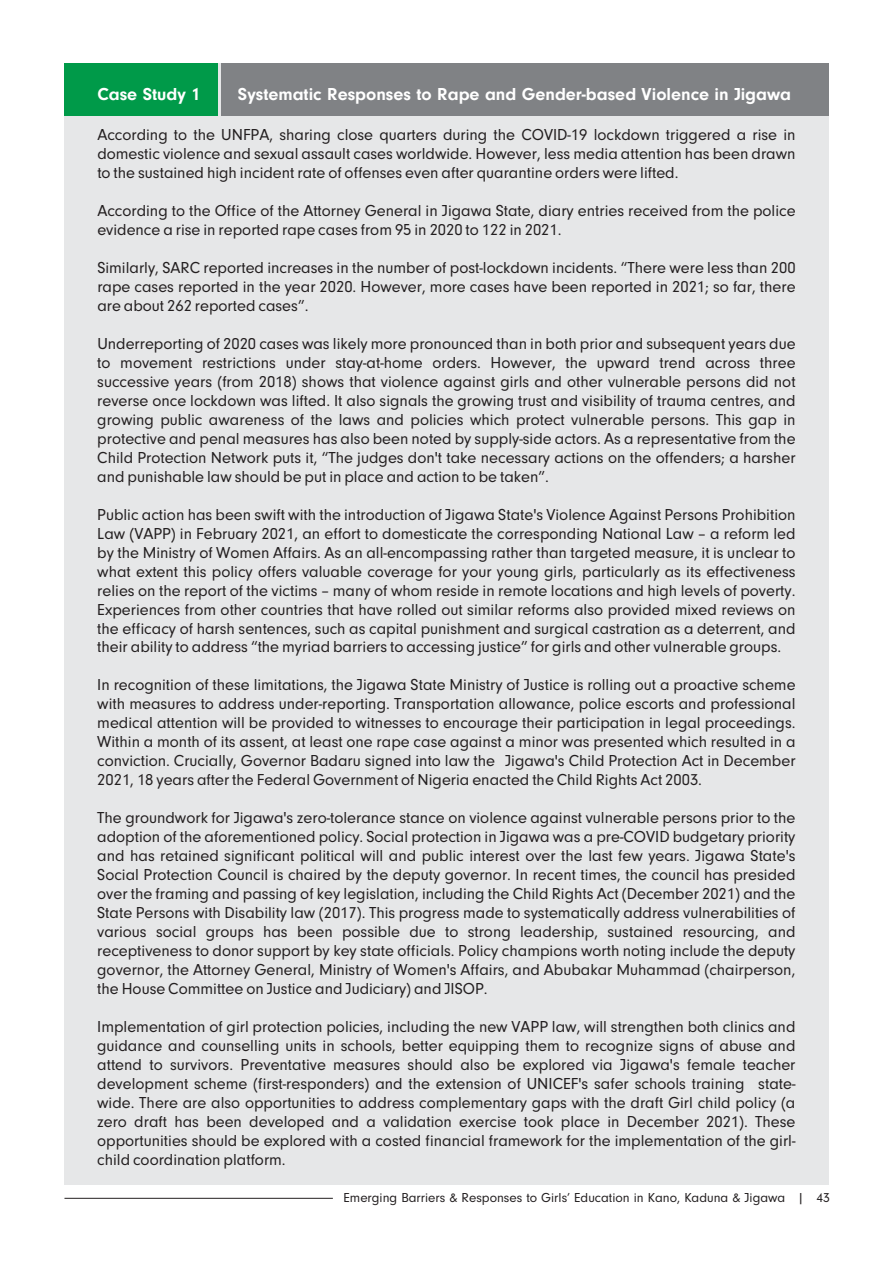
<style>
.page{position:relative;width:893px;height:1263px;background:#fff}
.page>*{position:absolute;margin:0;border:0;box-sizing:border-box;transform-origin:0 0}
.t1{font:700 18px "Neuzeit Gro";color:#fff}
.t2{font:16.5px/18.9px "Neuzeit Gro";color:#231f20;text-align:justify}
.t3{font:13.5px "Neuzeit Gro";color:#231f20}
</style>
<div class="page">
<div style="left:64px;top:63px;width:765px;height:1121px;background:#e6e7e8"></div>
<div style="left:221px;top:63px;width:608px;height:52px;background:#808285"></div>
<div style="left:64px;top:63px;width:154px;height:52px;background:#009a49"></div>
<hr style="left:64px;top:1198px;width:269px;height:1px;background:#231f20">
<p class="t1" style="left:97px;top:87px;width:104px">Case Study 1</p>
<p class="t1" style="left:238px;top:87px;width:555px">Systematic Responses to Rape and Gender-based Violence in Jigawa</p>
<p class="t2" style="left:97px;top:127px;width:700px">According to the UNFPA, sharing close quarters during the COVID-19 lockdown triggered a rise in domestic violence and sexual assault cases worldwide. However, less media attention has been drawn to the sustained high incident rate of offenses even after quarantine orders were lifted.</p>
<p class="t2" style="left:97px;top:203px;width:700px">According to the Office of the Attorney General in Jigawa State, diary entries received from the police evidence a rise in reported rape cases from 95 in 2020 to 122 in 2021.</p>
<p class="t2" style="left:97px;top:260px;width:700px">Similarly, SARC reported increases in the number of post-lockdown incidents. “There were less than 200 rape cases reported in the year 2020. However, more cases have been reported in 2021; so far, there are about 262 reported cases”.</p>
<p class="t2" style="left:97px;top:335px;width:700px">Underreporting of 2020 cases was likely more pronounced than in both prior and subsequent years due to movement restrictions under stay-at-home orders. However, the upward trend across three successive years (from 2018) shows that violence against girls and other vulnerable persons did not reverse once lockdown was lifted. It also signals the growing trust and visibility of trauma centres, and growing public awareness of the laws and policies which protect vulnerable persons. This gap in protective and penal measures has also been noted by supply-side actors. As a representative from the Child Protection Network puts it, “The judges don't take necessary actions on the offenders; a harsher and punishable law should be put in place and action to be taken”.</p>
<p class="t2" style="left:97px;top:506px;width:700px">Public action has been swift with the introduction of Jigawa State's Violence Against Persons Prohibition Law (VAPP) in February 2021, an effort to domesticate the corresponding National Law – a reform led by the Ministry of Women Affairs. As an all-encompassing rather than targeted measure, it is unclear to what extent this policy offers valuable coverage for your young girls, particularly as its effectiveness relies on the report of the victims – many of whom reside in remote locations and high levels of poverty.<br>Experiences from other countries that have rolled out similar reforms also provided mixed reviews on the efficacy of harsh sentences, such as capital punishment and surgical castration as a deterrent, and their ability to address “the myriad barriers to accessing justice” for girls and other vulnerable groups.</p>
<p class="t2" style="left:97px;top:677px;width:700px">In recognition of these limitations, the Jigawa State Ministry of Justice is rolling out a proactive scheme with measures to address under-reporting. Transportation allowance, police escorts and professional medical attention will be provided to witnesses to encourage their participation in legal proceedings.<br>Within a month of its assent, at least one rape case against a minor was presented which resulted in a conviction. Crucially, Governor Badaru signed into law the Jigawa's Child Protection Act in December 2021, 18 years after the Federal Government of Nigeria enacted the Child Rights Act 2003.</p>
<p class="t2" style="left:97px;top:810px;width:700px">The groundwork for Jigawa's zero-tolerance stance on violence against vulnerable persons prior to the adoption of the aforementioned policy. Social protection in Jigawa was a pre-COVID budgetary priority and has retained significant political will and public interest over the last few years. Jigawa State's Social Protection Council is chaired by the deputy governor. In recent times, the council has presided over the framing and passing of key legislation, including the Child Rights Act (December 2021) and the State Persons with Disability law (2017). This progress made to systematically address vulnerabilities of various social groups has been possible due to strong leadership, sustained resourcing, and receptiveness to donor support by key state officials. Policy champions worth noting include the deputy governor, the Attorney General, Ministry of Women's Affairs, and Abubakar Muhammad (chairperson, the House Committee on Justice and Judiciary) and JISOP.</p>
<p class="t2" style="left:97px;top:1018px;width:700px">Implementation of girl protection policies, including the new VAPP law, will strengthen both clinics and guidance and counselling units in schools, better equipping them to recognize signs of abuse and attend to survivors. Preventative measures should also be explored via Jigawa's female teacher development scheme (first-responders) and the extension of UNICEF's safer schools training state&shy;wide. There are also opportunities to address complementary gaps with the draft Girl child policy (a zero draft has been developed and a validation exercise took place in December 2021). These opportunities should be explored with a costed financial framework for the implementation of the girl&shy;child coordination platform.</p>
<p class="t3" style="left:344px;top:1192px;width:488px">Emerging Barriers &amp; Responses to Girls’ Education in Kano, Kaduna &amp; Jigawa | 43</p>
</div>
